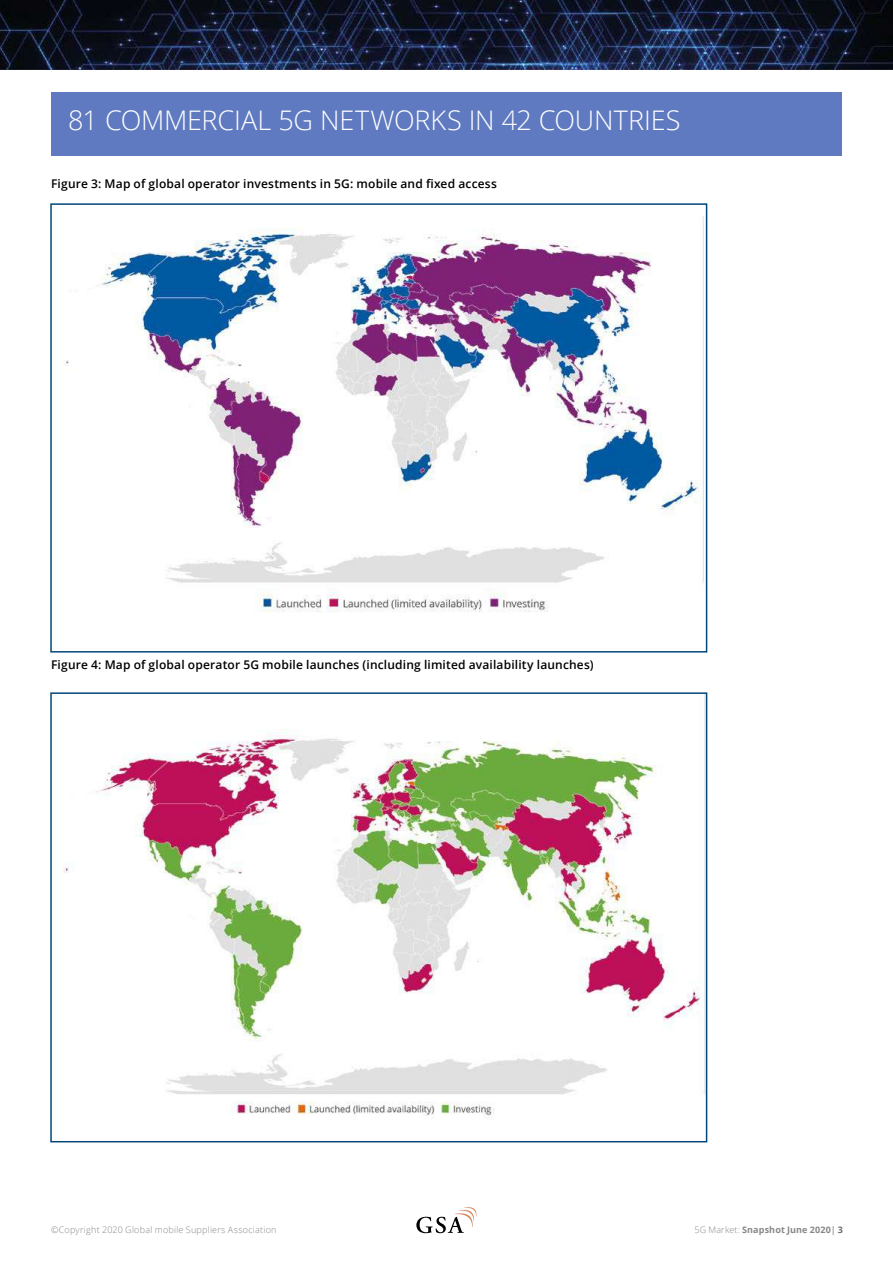
<style>
.page{position:relative;width:893px;height:1263px;background:#fff}
.page>*{position:absolute;margin:0;border:0;box-sizing:border-box;transform-origin:0 0}
.t1{font:300 27px "Open Sans";letter-spacing:-.005em;color:#fff}
.t2{font:600 12px "Open Sans";letter-spacing:.015em;color:#000}
.t3{font:300 9px "Open Sans";letter-spacing:.025em;color:#878787}
.t4{font:700 9px "Open Sans";letter-spacing:.015em;color:#878787}
.s1{font-weight:300}
.s2{font-weight:400;color:#706f6f}
.s3{color:#706f6f}
</style>
<div class="page">
<svg style="left:416px;top:1207px;width:61px;height:26px"></svg>
<img style="left:0;top:0;width:893px;height:69px">
<div style="left:51px;top:92px;width:791px;height:64px;background:#607ac1"></div>
<img style="left:65px;top:216px;width:639px;height:397px">
<div style="left:50px;top:203px;width:657px;height:449px;border:2px solid #02477a"></div>
<img style="left:63px;top:729px;width:637px;height:390px">
<div style="left:50px;top:692px;width:657px;height:450px;border:2px solid #02477a"></div>
<h1 class="t1" style="left:68px;top:101px;width:614px">81 COMMERCIAL 5G NETWORKS IN 42 COUNTRIES</h1>
<p class="t2" style="left:51px;top:175px;width:447px">Figure 3: Map of global operator investments in 5G: mobile and fixed access</p>
<p class="t2" style="left:51px;top:657px;width:544px">Figure 4: Map of global operator 5G mobile launches (including limited availability launches)</p>
<p class="t3" style="left:51px;top:1224px;width:227px">©Copyright 2020 Global mobile Suppliers Association</p>
<p class="t4" style="left:695px;top:1223px;width:150px"><span class="s1">5G Market:</span> Snapshot June 2020<span class="s2">|</span> <span class="s3">3</span></p>
</div>
